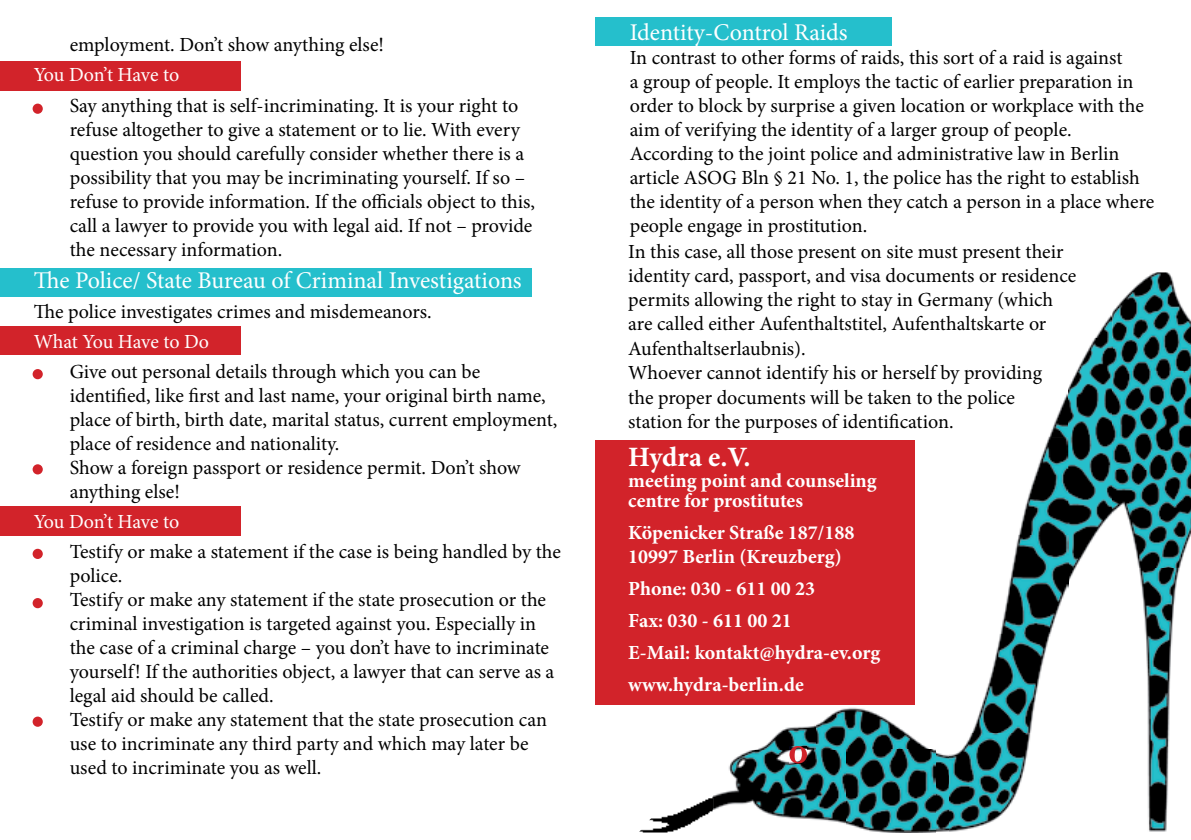
<style>
.page{position:relative;width:1191px;height:840px;background:#fff}
.page>*{position:absolute;margin:0;border:0;box-sizing:border-box;transform-origin:0 0}
.t1{font:700 28px "Minion Pro";color:#fff}
.t2{font:24px "Minion Pro";color:#fff}
.t3{font:20px/24px "Minion Pro";color:#000}
.t4{font:700 20px/32px "Minion Pro";color:#fff}
.t5{font:20px "Minion Pro";letter-spacing:-.01em;color:#fff}
</style>
<div class="page">
<div style="left:0;top:506px;width:240px;height:29px;background:#d2232a"></div>
<div style="left:0;top:268px;width:531px;height:28px;background:#25bfcc"></div>
<div style="left:0;top:61px;width:240px;height:29px;background:#d2232a"></div>
<div style="left:0;top:326px;width:240px;height:28px;background:#d2232a"></div>
<div style="left:595px;top:17px;width:296px;height:28px;background:#25bfcc"></div>
<img style="left:1068px;top:315px;width:44px;height:274px">
<img style="left:1112px;top:272px;width:79px;height:560px">
<img style="left:1048px;top:393px;width:20px;height:44px">
<img style="left:935px;top:749px;width:14px;height:83px">
<img style="left:949px;top:437px;width:119px;height:395px">
<img style="left:710px;top:650px;width:219px;height:99px">
<img style="left:639px;top:749px;width:296px;height:83px">
<div style="left:595px;top:440px;width:319px;height:264px;background:#d2232a"></div>
<div style="left:33px;top:103px;width:10px;height:11px;background:#d2232a;border-radius:50%"></div>
<div style="left:33px;top:464px;width:10px;height:10px;background:#d2232a;border-radius:50%"></div>
<div style="left:33px;top:369px;width:10px;height:10px;background:#d2232a;border-radius:50%"></div>
<div style="left:33px;top:548px;width:10px;height:10px;background:#d2232a;border-radius:50%"></div>
<div style="left:33px;top:597px;width:10px;height:11px;background:#d2232a;border-radius:50%"></div>
<div style="left:33px;top:716px;width:10px;height:10px;background:#d2232a;border-radius:50%"></div>
<svg style="left:789px;top:745px;width:18px;height:18px"></svg>
<p class="t3" style="left:70px;top:33px;width:316px">employment. Don’t show anything else!</p>
<p class="t5" style="left:34px;top:62px;width:147px">You Don’t Have to</p>
<p class="t3" style="left:70px;top:93px;width:467px;text-indent:-36px">• Say anything that is self-incriminating. It is your right to refuse altogether to give a statement or to lie. With every question you should carefully consider whether there is a possibility that you may be incriminating yourself. If so – refuse to provide information. If the officials object to this, call a lawyer to provide you with legal aid. If not – provide the necessary information.</p>
<p class="t2" style="left:34px;top:264px;width:489px">The Police/ State Bureau of Criminal Investigations</p>
<p class="t3" style="left:34px;top:299px;width:399px">The police investigates crimes and misdemeanors.</p>
<p class="t5" style="left:34px;top:328px;width:177px">What You Have to Do</p>
<p class="t3" style="left:70px;top:359px;width:489px;text-indent:-36px">• Give out personal details through which you can be identified, like first and last name, your original birth name, place of birth, birth date, marital status, current employment, place of residence and nationality.</p>
<p class="t3" style="left:70px;top:455px;width:452px;text-indent:-36px">• Show a foreign passport or residence permit. Don’t show anything else!</p>
<p class="t5" style="left:34px;top:508px;width:147px">You Don’t Have to</p>
<p class="t3" style="left:70px;top:539px;width:493px;text-indent:-36px">• Testify or make a statement if the case is being handled by the police.</p>
<p class="t3" style="left:70px;top:587px;width:486px;text-indent:-36px">• Testify or make any statement if the state prosecution or the criminal investigation is targeted against you. Especially in the case of a criminal charge – you don’t have to incriminate yourself! If the authorities object, a lawyer that can serve as a legal aid should be called.</p>
<p class="t3" style="left:70px;top:707px;width:479px;text-indent:-36px">• Testify or make any statement that the state prosecution can use to incriminate any third party and which may later be used to incriminate you as well.</p>
<p class="t2" style="left:629px;top:16px;width:219px">Identity-Control Raids</p>
<p class="t3" style="left:629px;top:45px;width:526px">In contrast to other forms of raids, this sort of a raid is against<br>a group of people. It employs the tactic of earlier preparation in order to block by surprise a given location or workplace with the aim of verifying the identity of a larger group of people.<br>According to the joint police and administrative law in Berlin article ASOG Bln § 21 No. 1, the police has the right to establish the identity of a person when they catch a person in a place where people engage in prostitution.</p>
<p class="t3" style="left:628px;top:240px;width:449px">In this case, all those present on site must present their identity card, passport, and visa documents or residence permits allowing the right to stay in Germany (which are called either Aufenthaltstitel, Aufenthaltskarte or Aufenthaltserlaubnis).<br>Whoever cannot identify his or herself by providing<br>the proper documents will be taken to the police<br>station for the purposes of identification.</p>
<h1 class="t1" style="left:628px;top:437px;width:124px">Hydra e.V.</h1>
<p class="t4" style="left:628px;top:469px;width:250px;line-height:20px">meeting point and counseling centre for prostitutes</p>
<p class="t4" style="left:628px;top:519px;width:227px;line-height:24px">Köpenicker Straße 187/188<br>10997 Berlin (Kreuzberg)</p>
<p class="t4" style="left:628px;top:571px;width:253px">Phone: 030 - 611 00 23<br>Fax: 030 - 611 00 21<br>E-Mail: kontakt@hydra-ev.org www.hydra-berlin.de</p>
</div>
